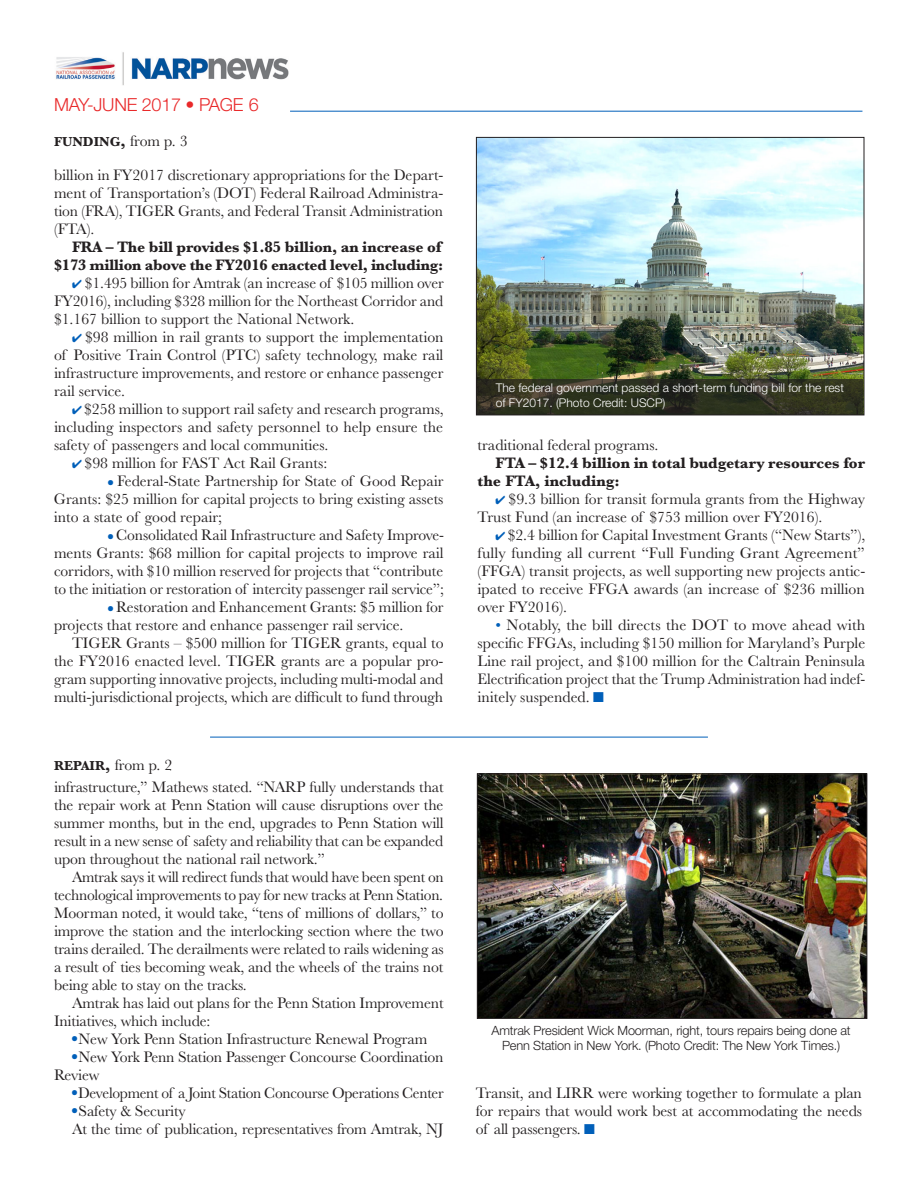
<style>
.page{position:relative;width:918px;height:1188px;background:#fff}
.page>*{position:absolute;margin:0;border:0;box-sizing:border-box;transform-origin:0 0}
.t1{font:300 18px "Helvetica Neue LT Std";letter-spacing:-.015em;color:#e9292a}
.t2{font:15.75px/18px "Baskerville MT Std";letter-spacing:-.005em;color:#231f20;text-align:justify}
.t3{font:700 15.75px/18px "Baskerville MT Std";letter-spacing:-.005em;color:#231f20}
.t4{font:700 13.5px "Baskerville MT Std";color:#231f20}
.t5{font:300 12.75px/15px "Helvetica Neue LT Std";letter-spacing:-.01em;color:#231f20;text-align:center}
.t6{font:300 12px/14.4px "Helvetica Neue LT Std";color:#fff}
.s1{font-size:15.75px}
.s2{font-weight:400;font-size:15.75px}
.s3{font-family:"Zingbats Regular SWFTE";font-size:15px;color:#005fb9}
.s4{font-family:"Zingbats Regular SWFTE";font-size:9px;color:#005fb9}
.s5{font-weight:700;font-size:13.5px}
.s6{font-weight:700}
.s7{color:#005fb9}
.s8{font-family:"Zingbats Regular SWFTE";font-size:18px;color:#005fb9}
</style>
<div class="page">
<img style="left:56px;top:52px;width:233px;height:34px">
<hr style="left:290px;top:111px;width:572px;height:1px;background:#005fb9">
<img style="left:478px;top:139px;width:384px;height:240px">
<div style="left:476px;top:137px;width:388px;height:278px;border:1px solid #231f20"></div>
<svg style="left:477px;top:379px;width:386px;height:35px;background:#2f3120"></svg>
<img style="left:479px;top:776px;width:386px;height:241px">
<div style="left:477px;top:774px;width:390px;height:245px;border:1px solid #231f20"></div>
<hr style="left:210px;top:737px;width:498px;height:1px;background:#005fb9">
<p class="t1" style="left:54px;top:93px;width:206px">MAY-JUNE 2017 • PAGE 6</p>
<p class="t4" style="left:54px;top:133px;width:135px">FUNDING<span class="s1">,</span> <span class="s2">from p. 3</span></p>
<p class="t2" style="left:54px;top:166px;width:391px">billion in FY2017 discretionary appropriations for the Depart&shy;ment of Transportation’s (DOT) Federal Railroad Administra&shy;tion (FRA), TIGER Grants, and Federal Transit Administration (FTA).</p>
<p class="t3" style="left:72px;top:238px;width:371px">FRA – The bill provides $1.85 billion, an increase of</p>
<p class="t3" style="left:54px;top:256px;width:391px">$173 million above the FY2016 enacted level, including:</p>
<p class="t2" style="left:72px;top:274px;width:373px"><span class="s3">4</span> $1.495 billion for Amtrak (an increase of $105 million over</p>
<p class="t2" style="left:54px;top:292px;width:391px">FY2016), including $328 million for the Northeast Corridor and</p>
<p class="t2" style="left:54px;top:310px;width:302px">$1.167 billion to support the National Network.</p>
<p class="t2" style="left:72px;top:328px;width:373px"><span class="s3">4</span> $98 million in rail grants to support the implementation</p>
<p class="t2" style="left:54px;top:346px;width:391px">of Positive Train Control (PTC) safety technology, make rail</p>
<p class="t2" style="left:54px;top:364px;width:391px">infrastructure improvements, and restore or enhance passenger</p>
<p class="t2" style="left:54px;top:382px;width:72px">rail service.</p>
<p class="t2" style="left:72px;top:400px;width:373px"><span class="s3">4</span> $258 million to support rail safety and research programs,</p>
<p class="t2" style="left:54px;top:418px;width:391px">including inspectors and safety personnel to help ensure the</p>
<p class="t2" style="left:54px;top:436px;width:276px">safety of passengers and local communities.</p>
<p class="t2" style="left:72px;top:454px;width:257px"><span class="s3">4</span> $98 million for FAST Act Rail Grants:</p>
<p class="t2" style="left:108px;top:472px;width:337px"><span class="s4">l</span> Federal-State Partnership for State of Good Repair</p>
<p class="t2" style="left:54px;top:490px;width:391px">Grants: $25 million for capital projects to bring existing assets</p>
<p class="t2" style="left:54px;top:508px;width:170px">into a state of good repair;</p>
<p class="t2" style="left:108px;top:526px;width:337px"><span class="s4">l</span> Consolidated Rail Infrastructure and Safety Improve-</p>
<p class="t2" style="left:54px;top:544px;width:391px">ments Grants: $68 million for capital projects to improve rail</p>
<p class="t2" style="left:54px;top:562px;width:391px">corridors, with $10 million reserved for projects that “contribute</p>
<p class="t2" style="left:54px;top:580px;width:391px">to the initiation or restoration of intercity passenger rail service”;</p>
<p class="t2" style="left:108px;top:598px;width:337px"><span class="s4">l</span> Restoration and Enhancement Grants: $5 million for</p>
<p class="t2" style="left:54px;top:616px;width:351px">projects that restore and enhance passenger rail service.</p>
<p class="t2" style="left:72px;top:634px;width:373px">TIGER Grants – $500 million for TIGER grants, equal to</p>
<p class="t2" style="left:54px;top:652px;width:391px">the FY2016 enacted level. TIGER grants are a popular pro-</p>
<p class="t2" style="left:54px;top:670px;width:391px">gram supporting innovative projects, including multi-modal and</p>
<p class="t2" style="left:54px;top:688px;width:391px">multi-jurisdictional projects, which are difficult to fund through</p>
<p class="t2" style="left:54px;top:755px;width:120px"><span class="s5">REPAIR</span><span class="s6">,</span> from p. 2</p>
<p class="t2" style="left:54px;top:778px;width:391px">infrastructure,” Mathews stated. “NARP fully understands that the repair work at Penn Station will cause disruptions over the summer months, but in the end, upgrades to Penn Station will result in a new sense of safety and reliability that can be expanded upon throughout the national rail network.”</p>
<p class="t2" style="left:54px;top:868px;width:391px;text-indent:18px">Amtrak says it will redirect funds that would have been spent on technological improvements to pay for new tracks at Penn Station.<br>Moorman noted, it would take, “tens of millions of dollars,” to improve the station and the interlocking section where the two trains derailed. The derailments were related to rails widening as a result of ties becoming weak, and the wheels of the trains not being able to stay on the tracks.</p>
<p class="t2" style="left:54px;top:994px;width:391px;text-indent:18px">Amtrak has laid out plans for the Penn Station Improvement<br>Initiatives, which include:</p>
<p class="t2" style="left:72px;top:1030px;width:357px"><sup>l</sup> New York Penn Station Infrastructure Renewal Program</p>
<p class="t2" style="left:72px;top:1048px;width:373px"><sup>l</sup> New York Penn Station Passenger Concourse Coordination</p>
<p class="t2" style="left:54px;top:1066px;width:47px">Review</p>
<p class="t2" style="left:72px;top:1084px;width:373px"><sup>l</sup>Development of a Joint Station Concourse Operations Center</p>
<p class="t2" style="left:72px;top:1102px;width:115px"><sup>l</sup> Safety &amp; Security</p>
<p class="t2" style="left:72px;top:1120px;width:373px">At the time of publication, representatives from Amtrak, NJ</p>
<p class="t6" style="left:496px;top:381px;width:350px">The federal government passed a short-term funding bill for the rest of FY2017. (Photo Credit: USCP)</p>
<p class="t2" style="left:478px;top:436px;width:182px">traditional federal programs.</p>
<p class="t3" style="left:478px;top:454px;width:389px;text-indent:18px">FTA – $12.4 billion in total budgetary resources for the FTA, including:</p>
<p class="t2" style="left:478px;top:490px;width:389px;text-indent:18px"><span class="s3">4</span> $9.3 billion for transit formula grants from the Highway<br>Trust Fund (an increase of $753 million over FY2016).</p>
<p class="t2" style="left:478px;top:526px;width:389px;text-indent:18px"><span class="s3">4</span> $2.4 billion for Capital Investment Grants (“New Starts”), fully funding all current “Full Funding Grant Agreement” (FFGA) transit projects, as well supporting new projects antic&shy;ipated to receive FFGA awards (an increase of $236 million over FY2016).</p>
<p class="t2" style="left:478px;top:616px;width:389px;text-indent:18px"><span class="s7">•</span> Notably, the bill directs the DOT to move ahead with specific FFGAs, including $150 million for Maryland’s Purple Line rail project, and $100 million for the Caltrain Peninsula Electrification project that the Trump Administration had indef&shy;initely suspended. <span class="s8">n</span></p>
<p class="t5" style="left:492px;top:1023px;width:361px">Amtrak President Wick Moorman, right, tours repairs being done at<br>Penn Station in New York. (Photo Credit: The New York Times.)</p>
<p class="t2" style="left:476px;top:1084px;width:388px">Transit, and LIRR were working together to formulate a plan for repairs that would work best at accommodating the needs of all passengers. <span class="s8">n</span></p>
</div>
